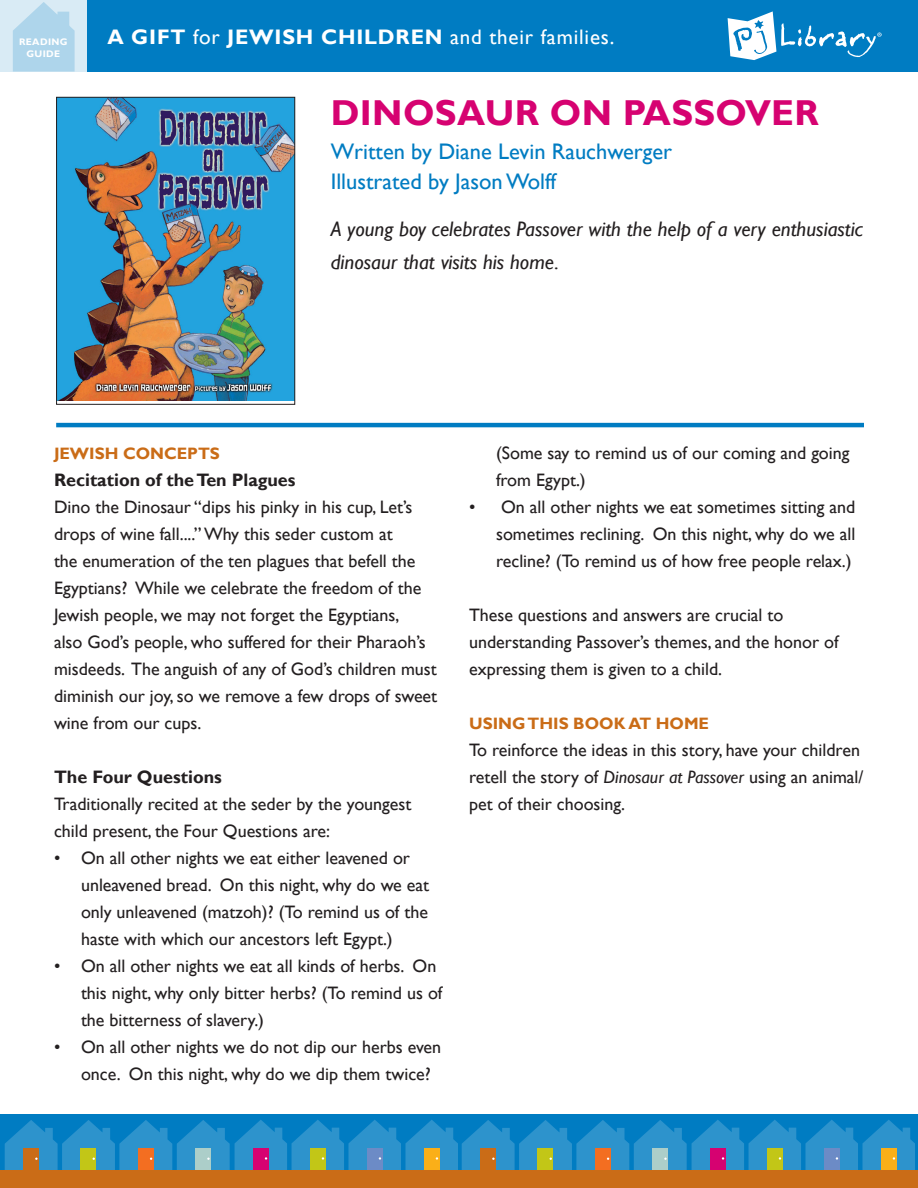
<style>
.page{position:relative;width:918px;height:1188px;background:#fff}
.page>*{position:absolute;margin:0;border:0;box-sizing:border-box;transform-origin:0 0}
.t1{font:700 36px "Gill Sans";letter-spacing:.01em;color:#d60271}
.t2{font:22.5px/30.8px "Gill Sans";color:#007cc2}
.t3{font:italic 21px/33px "Gill Sans";color:#231f20}
.t4{font:21px "Gill Sans";letter-spacing:.04em;color:#fff}
.t5{font:18px/27px "Gill Sans";color:#231f20}
.t6{font:700 18px "Gill Sans";color:#231f20}
.t7{font:700 16.5px "Gill Sans";color:#ca6c17}
.t8{font:700 9.45px/11.9px "Gill Sans";color:#fff}
.s1{font-weight:700}
.s2{font-style:italic}
</style>
<div class="page">
<img style="left:58px;top:99px;width:235px;height:302px">
<div style="left:56px;top:97px;width:239px;height:308px;border:1px solid #231f20"></div>
<hr style="left:56px;top:423px;width:808px;height:4px;background:#007cc2">
<div style="left:87px;top:0;width:831px;height:72px;background:#007cc2"></div>
<div style="left:6px;top:1114px;width:452px;height:57px;background:#007cc2"></div>
<div style="left:463px;top:1114px;width:452px;height:57px;background:#007cc2"></div>
<svg style="left:5px;top:1120px;width:910px;height:50px"></svg>
<div style="left:0;top:1170px;width:918px;height:18px;background:#ca6c17"></div>
<svg style="left:728px;top:11px;width:154px;height:49px"></svg>
<div style="left:0;top:0;width:87px;height:72px;background:#d9ebf5"></div>
<svg style="left:13px;top:2px;width:62px;height:70px"></svg>
<p class="t8" style="left:26px;top:37px;width:29px;text-indent:-7px">READING<br>GUI</p>
<p class="t8" style="left:46px;top:49px;width:14px">DE</p>
<p class="t4" style="left:107px;top:25px;width:509px"><span class="s1">A GI FT</span> for <span class="s1">JEWISH CHILDREN</span> and their families.</p>
<h1 class="t1" style="left:331px;top:91px;width:481px">DINOSAUR ON PASSOVER</h1>
<p class="t2" style="left:331px;top:136px;width:343px">Written by Diane Levin Rauchwerger<br>Illustrated by Jason Wolff</p>
<p class="t3" style="left:331px;top:213px;width:534px">A young boy celebrates Passover with the help of a very enthusiastic dinosaur that visits his home.</p>
<p class="t7" style="left:54px;top:444px;width:167px">JEWISH CONCEPTS</p>
<p class="t6" style="left:54px;top:469px;width:243px">RECITATION OF THE TEN PLAGUES</p>
<p class="t5" style="left:54px;top:494px;width:385px">Dino the Dinosaur “dips his pinky in his cup, Let’s drops of wine fall....” Why this seder custom at<br>the enumeration of the ten plagues that befell the Egyptians? While we celebrate the freedom of the Jewish people, we may not forget the Egyptians,<br>also God’s people, who suffered for their Pharaoh’s misdeeds. The anguish of any of God’s children must diminish our joy, so we remove a few drops of sweet wine from our cups.</p>
<p class="t6" style="left:54px;top:766px;width:169px">THE FOUR QUESTIONS</p>
<p class="t5" style="left:54px;top:791px;width:359px">Traditionally recited at the seder by the youngest child present, the Four Questions are:</p>
<p class="t5" style="left:81px;top:845px;width:350px;text-indent:-27px">• On all other nights we eat either leavened or unleavened bread. On this night, why do we eat only unleavened (matzoh)? (To remind us of the haste with which our ancestors left Egypt.)</p>
<p class="t5" style="left:81px;top:953px;width:363px;text-indent:-27px">• On all other nights we eat all kinds of herbs. On this night, why only bitter herbs? (To remind us of the bitterness of slavery.)</p>
<p class="t5" style="left:81px;top:1034px;width:362px;text-indent:-27px">• On all other nights we do not dip our herbs even once. On this night, why do we dip them twice?</p>
<p class="t5" style="left:496px;top:440px;width:355px">(Some say to remind us of our coming and going from Egypt.)</p>
<p class="t5" style="left:496px;top:494px;width:361px;text-align:justify;text-indent:-27px">• On all other nights we eat sometimes sitting and sometimes reclining. On this night, why do we all recline? (To remind us of how free people relax.)</p>
<p class="t5" style="left:469px;top:602px;width:371px">These questions and answers are crucial to understanding Passover’s themes, and the honor of expressing them is given to a child.</p>
<p class="t7" style="left:469px;top:714px;width:241px">USING THIS BOOK AT HOME</p>
<p class="t5" style="left:469px;top:737px;width:396px">To reinforce the ideas in this story, have your children retell the story of <span class="s2">Dinosaur at Passover</span> using an animal/ pet of their choosing.</p>
</div>
